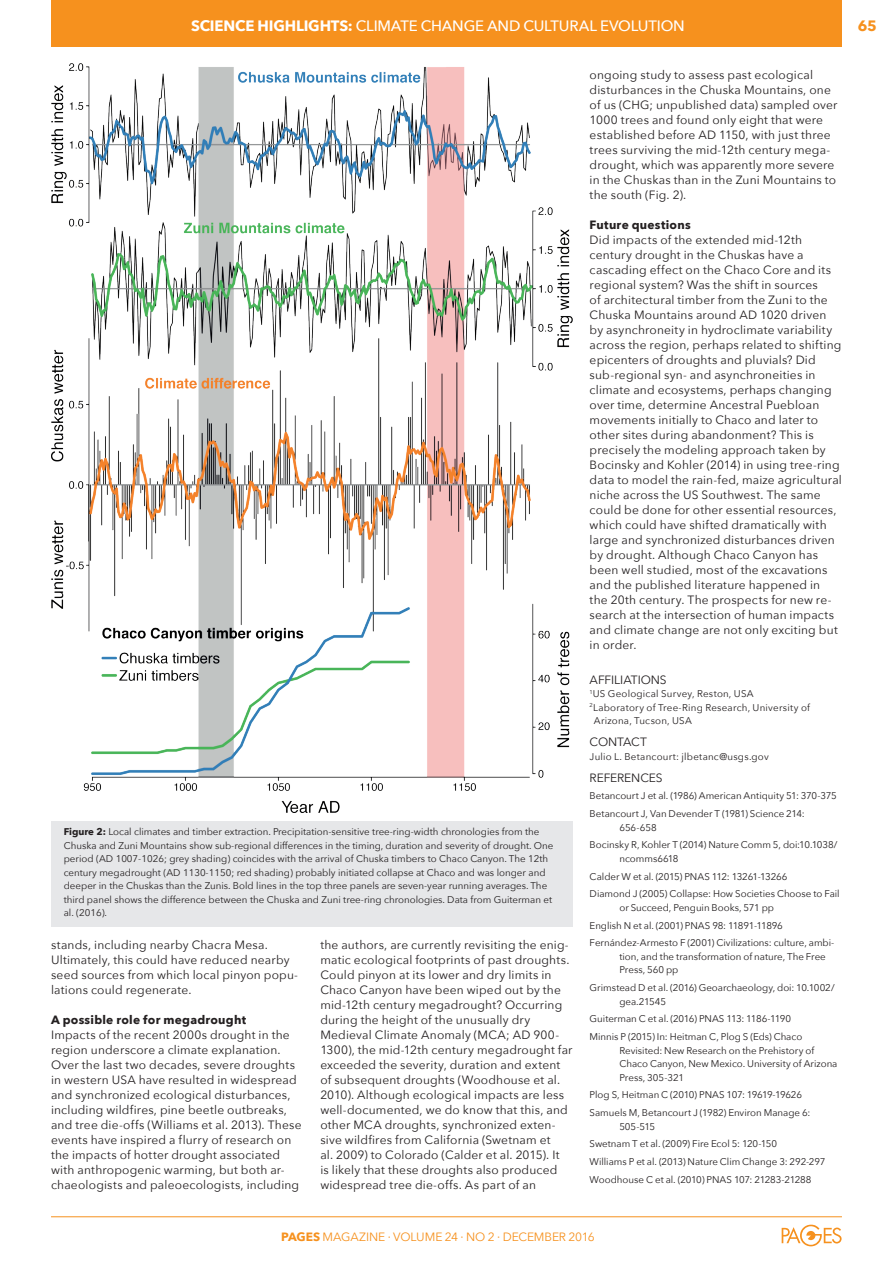
<style>
.page{position:relative;width:893px;height:1263px;background:#fff}
.page>*{position:absolute;margin:0;border:0;box-sizing:border-box;transform-origin:0 0}
.HEADER-Title{font:500 15px "Avenir Next";letter-spacing:-.015em;color:#fff}
.PAGE_NUMBER{font:700 15px "Avenir Next";color:#f6911e}
._3col-text{font:12px/15px "Avenir Next";letter-spacing:.015em;color:#231f20}
._3col-subtitles{font:700 12px "Avenir Next";letter-spacing:.02em;color:#231f20}
.t1{font:12px "Avenir Next";letter-spacing:-.01em;color:#f6911e}
.ARTICLE-INFO-Title{font:12px "Avenir Next";letter-spacing:-.005em;color:#231f20}
.ARTICLE-INFO-Referen{font:9.75px/13.5px "Avenir Next";letter-spacing:-.005em;color:#231f20}
.ARTICLE-Figure_Capti{font:9.75px/13.5px "Avenir Next";color:#231f20}
.ARTICLE-INFO-Authors{font:9.75px/13.5px "Avenir Next";letter-spacing:.02em;color:#231f20}
.ARTICLE-INFO-General{font:9.75px "Avenir Next";letter-spacing:.025em;color:#231f20}
.s1{font-weight:700}
</style>
<div class="page">
<hr style="left:51px;top:1216px;width:791px;height:1px;background:#f6911e">
<svg style="left:782px;top:1225px;width:60px;height:21px"></svg>
<div style="left:51px;top:0;width:791px;height:46px;background:#f6911e"></div>
<div style="left:51px;top:821px;width:522px;height:105px;background:#e6e7e9"></div>
<img style="left:51px;top:64px;width:522px;height:749px">
<p class="HEADER-Title" style="left:191px;top:13px;width:495px"><span class="s1">SCIENCE HIGHLIGHTS:</span> CLIMATE CHANGE AND CULTURAL EVOLUTION</p>
<p class="PAGE_NUMBER" style="left:858px;top:12px;width:21px">65</p>
<p class="ARTICLE-Figure_Capti" style="left:64px;top:825px;width:491px"><span class="s1">Figure 2:</span> Local climates and timber extraction. Precipitation-sensitive tree-ring-width chronologies from the Chuska and Zuni Mountains show sub-regional differences in the timing, duration and severity of drought. One period (AD 1007-1026; grey shading) coincides with the arrival of Chuska timbers to Chaco Canyon. The 12th century megadrought (AD 1130-1150; red shading) probably initiated collapse at Chaco and was longer and deeper in the Chuskas than the Zunis. Bold lines in the top three panels are seven-year running averages. The third panel shows the difference between the Chuska and Zuni tree-ring chronologies. Data from Guiterman et al. (2016).</p>
<p class="_3col-text" style="left:51px;top:937px;width:249px">stands, including nearby Chacra Mesa.<br>Ultimately, this could have reduced nearby seed sources from which local pinyon popu&shy;lations could regenerate.</p>
<p class="_3col-subtitles" style="left:51px;top:1009px;width:197px">A possible role for megadrought</p>
<p class="_3col-text" style="left:51px;top:1027px;width:252px">Impacts of the recent 2000s drought in the region underscore a climate explanation.<br>Over the last two decades, severe droughts in western USA have resulted in widespread and synchronized ecological disturbances, including wildfires, pine beetle outbreaks, and tree die-offs (Williams et al. 2013). These events have inspired a flurry of research on the impacts of hotter drought associated with anthropogenic warming, but both ar&shy;chaeologists and paleoecologists, including</p>
<p class="_3col-text" style="left:320px;top:937px;width:254px">the authors, are currently revisiting the enig&shy;matic ecological footprints of past droughts.<br>Could pinyon at its lower and dry limits in Chaco Canyon have been wiped out by the mid-12th century megadrought? Occurring during the height of the unusually dry Medieval Climate Anomaly (MCA; AD 900- 1300), the mid-12th century megadrought far exceeded the severity, duration and extent of subsequent droughts (Woodhouse et al.<br>2010). Although ecological impacts are less well-documented, we do know that this, and other MCA droughts, synchronized exten&shy;sive wildfires from California (Swetnam et<br>al. 2009) to Colorado (Calder et al. 2015). It<br>is likely that these droughts also produced widespread tree die-offs. As part of an</p>
<p class="_3col-text" style="left:590px;top:67px;width:249px">ongoing study to assess past ecological disturbances in the Chuska Mountains, one of us (CHG; unpublished data) sampled over 1000 trees and found only eight that were established before AD 1150, with just three trees surviving the mid-12th century mega&shy;drought, which was apparently more severe in the Chuskas than in the Zuni Mountains to the south (Fig. 2).</p>
<p class="_3col-subtitles" style="left:590px;top:214px;width:103px">Future questions</p>
<p class="_3col-text" style="left:590px;top:232px;width:254px">Did impacts of the extended mid-12th century drought in the Chuskas have a cascading effect on the Chaco Core and its regional system? Was the shift in sources<br>of architectural timber from the Zuni to the Chuska Mountains around AD 1020 driven by asynchroneity in hydroclimate variability across the region, perhaps related to shifting epicenters of droughts and pluvials? Did sub-regional syn- and asynchroneities in climate and ecosystems, perhaps changing over time, determine Ancestral Puebloan movements initially to Chaco and later to other sites during abandonment? This is precisely the modeling approach taken by Bocinsky and Kohler (2014) in using tree-ring data to model the rain-fed, maize agricultural niche across the US Southwest. The same could be done for other essential resources, which could have shifted dramatically with large and synchronized disturbances driven by drought. Although Chaco Canyon has been well studied, most of the excavations and the published literature happened in<br>the 20th century. The prospects for new re&shy;search at the intersection of human impacts and climate change are not only exciting but in order.</p>
<p class="ARTICLE-INFO-Title" style="left:590px;top:669px;width:79px">AFFILIATIONS</p>
<p class="ARTICLE-INFO-Authors" style="left:590px;top:686px;width:165px"><sup>1</sup>US Geological Survey, Reston, USA</p>
<p class="ARTICLE-INFO-Authors" style="left:594px;top:700px;width:218px;text-indent:-4px"><sup>2</sup>Laboratory of Tree-Ring Research, University of<br>Arizona, Tucson, USA</p>
<p class="ARTICLE-INFO-Title" style="left:590px;top:732px;width:59px">CONTACT</p>
<p class="ARTICLE-INFO-General" style="left:590px;top:748px;width:181px">Julio L. Betancourt: jlbetanc@usgs.gov</p>
<p class="ARTICLE-INFO-Title" style="left:590px;top:767px;width:75px">REFERENCES</p>
<p class="ARTICLE-INFO-Referen" style="left:590px;top:789px;width:249px">Betancourt J et al. (1986) American Antiquity 51: 370-375</p>
<p class="ARTICLE-INFO-Referen" style="left:619px;top:806px;width:187px;text-indent:-30px">Betancourt J, Van Devender T (1981) Science 214:<br>656-658</p>
<p class="ARTICLE-INFO-Referen" style="left:619px;top:838px;width:219px;text-indent:-30px">Bocinsky R, Kohler T (2014) Nature Comm 5, doi:10.1038/ ncomms6618</p>
<p class="ARTICLE-INFO-Referen" style="left:590px;top:869px;width:199px">Calder W et al. (2015) PNAS 112: 13261-13266</p>
<p class="ARTICLE-INFO-Referen" style="left:619px;top:887px;width:222px;text-indent:-30px">Diamond J (2005) Collapse: How Societies Choose to Fail or Succeed, Penguin Books, 571 pp</p>
<p class="ARTICLE-INFO-Referen" style="left:590px;top:918px;width:195px">English N et al. (2001) PNAS 98: 11891-11896</p>
<p class="ARTICLE-INFO-Referen" style="left:619px;top:936px;width:216px;text-indent:-30px">Fernández-Armesto F (2001) Civilizations: culture, ambi&shy;tion, and the transformation of nature, The Free<br>Press, 560 pp</p>
<p class="ARTICLE-INFO-Referen" style="left:619px;top:981px;width:217px;text-indent:-30px">Grimstead D et al. (2016) Geoarchaeology, doi: 10.1002/ gea.21545</p>
<p class="ARTICLE-INFO-Referen" style="left:590px;top:1012px;width:203px">Guiterman C et al. (2016) PNAS 113: 1186-1190</p>
<p class="ARTICLE-INFO-Referen" style="left:619px;top:1030px;width:220px;text-indent:-30px">Minnis P (2015) In: Heitman C, Plog S (Eds) Chaco Revisited: New Research on the Prehistory of Chaco Canyon, New Mexico. University of Arizona Press, 305-321</p>
<p class="ARTICLE-INFO-Referen" style="left:590px;top:1088px;width:214px">Plog S, Heitman C (2010) PNAS 107: 19619-19626</p>
<p class="ARTICLE-INFO-Referen" style="left:619px;top:1106px;width:192px;text-indent:-30px">Samuels M, Betancourt J (1982) Environ Manage 6:<br>505-515</p>
<p class="ARTICLE-INFO-Referen" style="left:590px;top:1137px;width:189px">Swetnam T et al. (2009) Fire Ecol 5: 120-150</p>
<p class="ARTICLE-INFO-Referen" style="left:590px;top:1155px;width:237px">Williams P et al. (2013) Nature Clim Change 3: 292-297</p>
<p class="ARTICLE-INFO-Referen" style="left:590px;top:1172px;width:223px">Woodhouse C et al. (2010) PNAS 107: 21283-21288</p>
<p class="t1" style="left:281px;top:1227px;width:315px"><span class="s1">PAGES</span> MAGAZINE ∙ VOLUME 24 ∙ NO 2 ∙ Decem ber 2016</p>
</div>
